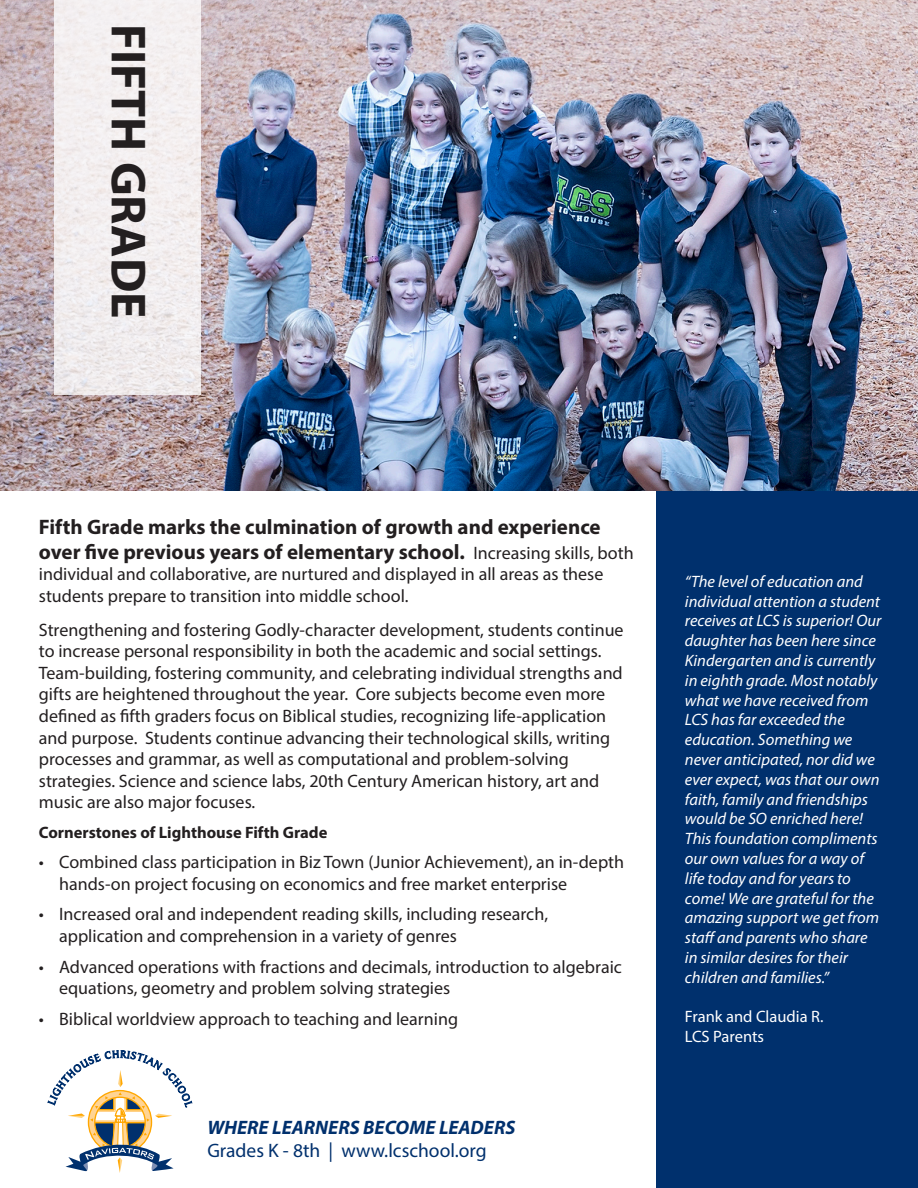
<style>
.page{position:relative;width:918px;height:1188px;background:#fff}
.page>*{position:absolute;margin:0;border:0;box-sizing:border-box;transform-origin:0 0}
.t1{font:700 49.5px "Myriad Pro";color:#231f20}
.t2{font:700 21px/25.2px "Myriad Pro";color:#231f20}
.t3{font:19.5px "Myriad Pro";color:#00306d}
.t4{font:italic 700 19.5px "Myriad Pro";color:#00306d}
.t5{font:18px/21.6px "Myriad Pro";color:#231f20}
.t6{font:italic 16.5px/19.8px "Myriad Pro";color:#fff}
.t7{font:700 16.5px "Myriad Pro";color:#231f20}
.t8{font:16.5px "Myriad Pro";color:#fff}
.s1{font-weight:400;font-size:18px}
</style>
<div class="page">
<div style="left:657px;top:490px;width:261px;height:698px;background:#00306d"></div>
<img style="left:0;top:0;width:918px;height:491px">
<div style="left:54px;top:0;width:147px;height:395px;background:#f3eeef"></div>
<svg style="left:47px;top:1050px;width:146px;height:123px"></svg>
<p class="t1" style="left:161px;top:24px;width:296px;rotate:90deg">FIFTH GRADE</p>
<p class="t2" style="left:39px;top:513px;width:596px">Fifth Grade marks the culmination of growth and experience over five previous years of elementary school. <span class="s1">Increasing skills, both</span></p>
<p class="t5" style="left:39px;top:563px;width:566px">individual and collaborative, are nurtured and displayed in all areas as these students prepare to transition into middle school.</p>
<p class="t5" style="left:39px;top:619px;width:586px">Strengthening and fostering Godly-character development, students continue to increase personal responsibility in both the academic and social settings.<br>Team-building, fostering community, and celebrating individual strengths and gifts are heightened throughout the year. Core subjects become even more defined as fifth graders focus on Biblical studies, recognizing life-application and purpose. Students continue advancing their technological skills, writing processes and grammar, as well as computational and problem-solving strategies. Science and science labs, 20th Century American history, art and music are also major focuses.</p>
<p class="t7" style="left:39px;top:821px;width:290px">Cornerstones of Lighthouse Fifth Grade</p>
<p class="t5" style="left:59px;top:851px;width:567px;text-indent:-20px">• Combined class participation in Biz Town (Junior Achievement), an in-depth hands-on project focusing on economics and free market enterprise</p>
<p class="t5" style="left:59px;top:903px;width:490px;text-indent:-20px">• Increased oral and independent reading skills, including research, application and comprehension in a variety of genres</p>
<p class="t5" style="left:59px;top:955px;width:564px;text-indent:-20px">• Advanced operations with fractions and decimals, introduction to algebraic equations, geometry and problem solving strategies</p>
<p class="t5" style="left:39px;top:1008px;width:421px">• Biblical worldview approach to teaching and learning</p>
<p class="t4" style="left:207px;top:1114px;width:309px">WHERE LEARNERS BECOME LEADERS</p>
<p class="t3" style="left:207px;top:1138px;width:281px">Grades K - 8th | www.lcschool.org</p>
<p class="t6" style="left:685px;top:571px;width:198px">“The level of education and individual attention a student receives at LCS is superior! Our daughter has been here since<br>Kindergarten and is currently in eighth grade. Most notably what we have received from<br>LCS has far exceeded the education. Something we never anticipated, nor did we ever expect, was that our own faith, family and friendships would be SO enriched here!<br>This foundation compliments our own values for a way of life today and for years to come! We are grateful for the amazing support we get from staff and parents who share in similar desires for their children and families.”</p>
<p class="t8" style="left:685px;top:1007px;width:140px">Frank and Claudia R.</p>
<p class="t8" style="left:685px;top:1027px;width:81px">LCS Parents</p>
</div>
